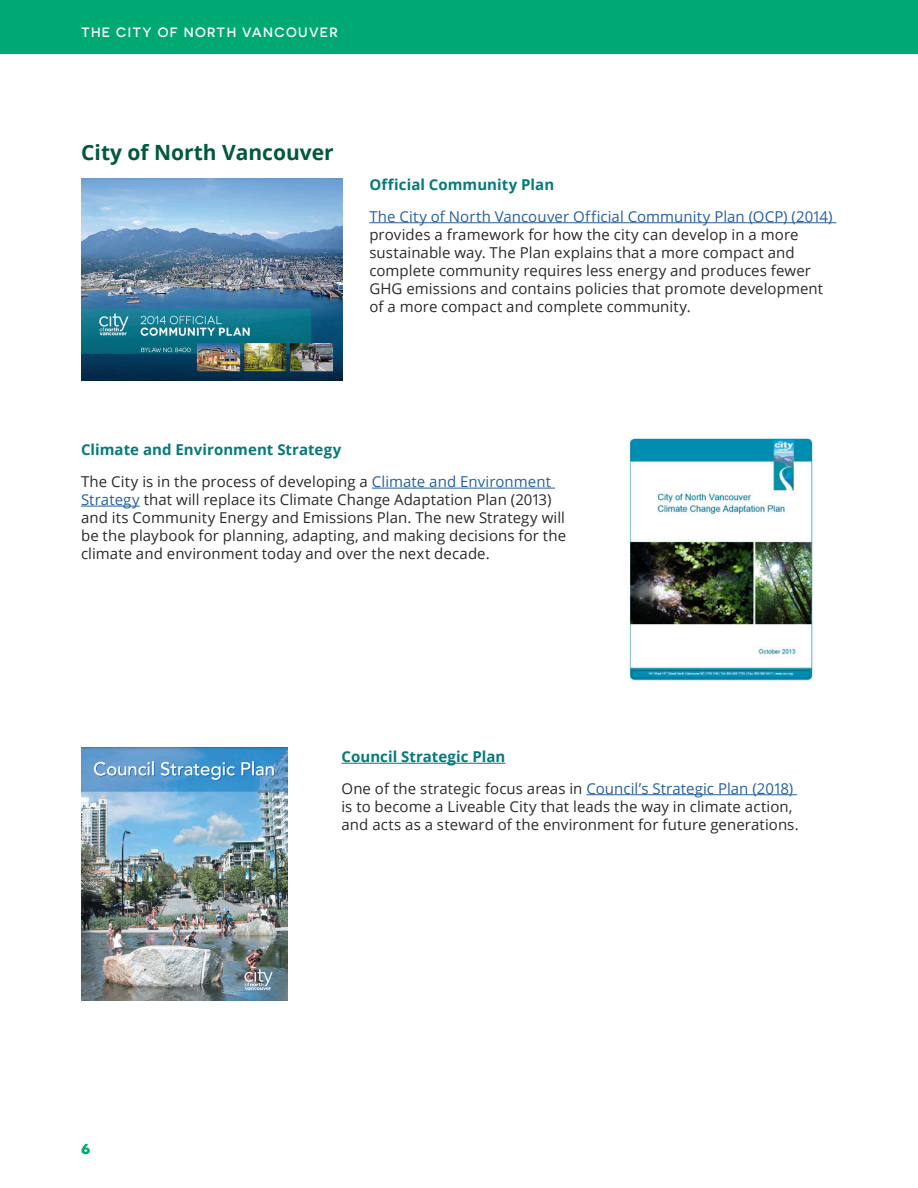
<style>
.page{position:relative;width:918px;height:1188px;background:#fff}
.page>*{position:absolute;margin:0;border:0;box-sizing:border-box;transform-origin:0 0}
.H4_Color_2{font:700 21px "Open Sans";color:#00583d}
.t1{font:700 18px "Novecentosanswide";color:#00a973}
.body{font:15px/18px "Open Sans";letter-spacing:.005em;color:#2b292a}
.body-2{font:700 15px "Open Sans";letter-spacing:.005em;color:#06797a}
.t2{font:500 13.5px "Novecentosanswide";letter-spacing:.1em;color:#fff}
.s1{color:#2560a0}
</style>
<div class="page">
<div style="left:0;top:0;width:918px;height:54px;background:#00a973"></div>
<img style="left:627px;top:437px;width:186px;height:244px">
<hr style="left:372px;top:488px;width:183px;height:1px;background:#2560a0">
<hr style="left:81px;top:506px;width:59px;height:1px;background:#2560a0">
<hr style="left:342px;top:763px;width:163px;height:1px;background:#06797a">
<hr style="left:586px;top:794px;width:211px;height:1px;background:#2560a0">
<img style="left:82px;top:747px;width:205px;height:254px">
<img style="left:82px;top:179px;width:261px;height:201px">
<hr style="left:369px;top:222px;width:467px;height:1px;background:#2560a0">
<p class="t2" style="left:81px;top:24px;width:258px">THE CITY OF NORTH VANCOUVER</p>
<p class="H4_Color_2" style="left:81px;top:138px;width:254px">City of North Vancouver</p>
<p class="body-2" style="left:369px;top:174px;width:186px">Official Community Plan</p>
<p class="body" style="left:369px;top:207px;width:465px"><span class="s1">The City of North Vancouver Official Community Plan (OCP) (2014) </span>provides a framework for how the city can develop in a more sustainable way. The Plan explains that a more compact and complete community requires less energy and produces fewer GHG emissions and contains policies that promote development of a more compact and complete community.</p>
<p class="body-2" style="left:81px;top:439px;width:262px">Climate and Environment Strategy</p>
<p class="body" style="left:81px;top:472px;width:487px">The City is in the process of developing a <span class="s1">Climate and Environment Strategy</span> that will replace its Climate Change Adaptation Plan (2013) and its Community Energy and Emissions Plan. The new Strategy will be the playbook for planning, adapting, and making decisions for the climate and environment today and over the next decade.</p>
<p class="t1" style="left:81px;top:1137px;width:11px">6</p>
<p class="body-2" style="left:342px;top:746px;width:165px">Council Strategic Plan</p>
<p class="body" style="left:342px;top:779px;width:459px">One of the strategic focus areas in <span class="s1">Council’s Strategic Plan (2018) </span>is to become a Liveable City that leads the way in climate action, and acts as a steward of the environment for future generations.</p>
</div>
